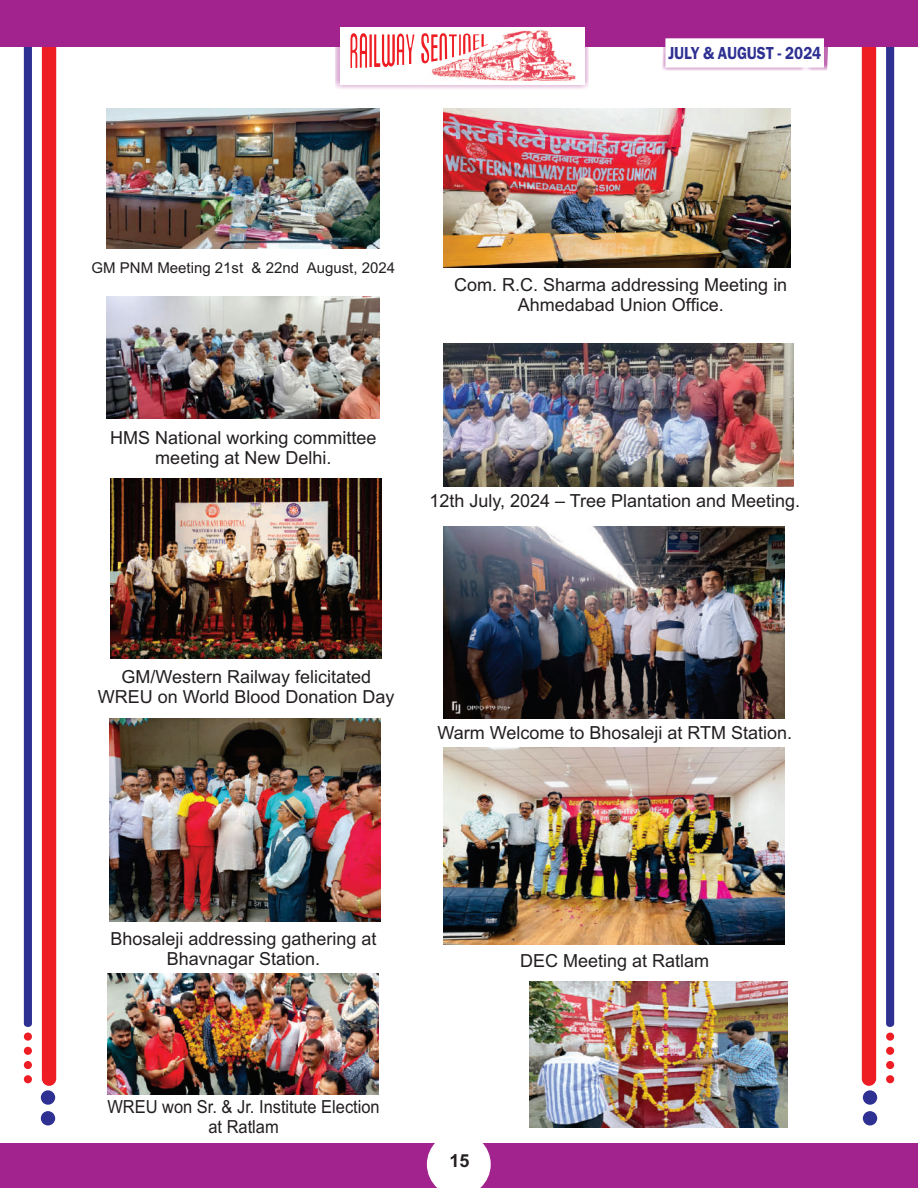
<style>
.page{position:relative;width:918px;height:1188px;background:#fff}
.page>*{position:absolute;margin:0;border:0;box-sizing:border-box;transform-origin:0 0}
.t1{font:18px/20.1px "Arial";color:#231f20;text-align:center}
.t2{font:18px/20.1px "Arial";color:#231f20;text-align:center;scale:.91 1}
.t3{font:600 18px "Franklin Gothic";color:#2e3092;scale:.86 1}
.t4{font:700 18px "Arial";color:#231f20}
.t5{font:15px "Arial";color:#231f20}
</style>
<div class="page">
<div style="left:862px;top:47px;width:14px;height:1039px;background:#ee1d23"></div>
<svg style="left:886px;top:47px;width:8px;height:980px"></svg>
<div style="left:886px;top:1033px;width:8px;height:8px;background:#ee1d23;border-radius:50%"></div>
<div style="left:886px;top:1047px;width:8px;height:8px;background:#ee1d23;border-radius:50%"></div>
<div style="left:886px;top:1061px;width:8px;height:8px;background:#ee1d23;border-radius:50%"></div>
<div style="left:863px;top:1090px;width:14px;height:15px;background:#2e3092;border-radius:50%"></div>
<div style="left:863px;top:1111px;width:14px;height:14px;background:#2e3092;border-radius:50%"></div>
<div style="left:886px;top:1075px;width:8px;height:8px;background:#ee1d23;border-radius:50%"></div>
<div style="left:42px;top:47px;width:14px;height:1039px;background:#ee1d23"></div>
<div style="left:24px;top:47px;width:8px;height:980px;background:#2e3092"></div>
<div style="left:24px;top:1033px;width:8px;height:8px;background:#ee1d23;border-radius:50%"></div>
<div style="left:24px;top:1047px;width:8px;height:8px;background:#ee1d23;border-radius:50%"></div>
<div style="left:24px;top:1061px;width:8px;height:8px;background:#ee1d23;border-radius:50%"></div>
<div style="left:41px;top:1090px;width:14px;height:15px;background:#2e3092;border-radius:50%"></div>
<div style="left:41px;top:1111px;width:14px;height:14px;background:#2e3092;border-radius:50%"></div>
<div style="left:24px;top:1075px;width:8px;height:8px;background:#ee1d23;border-radius:50%"></div>
<div style="left:0;top:0;width:918px;height:47px;background:#a2238e"></div>
<svg style="left:335px;top:27px;width:254px;height:62px"></svg>
<div style="left:340px;top:27px;width:244px;height:58px;background:#fff"></div>
<img style="left:414px;top:29px;width:161px;height:52px">
<hr style="left:369px;top:34px;width:3px;height:33px;background:#ee1d23">
<svg style="left:351px;top:33px;width:16px;height:35px"></svg>
<svg style="left:374px;top:34px;width:40px;height:33px"></svg>
<svg style="left:421px;top:33px;width:67px;height:30px"></svg>
<div style="left:0;top:1143px;width:918px;height:45px;background:#a2238e"></div>
<svg style="left:427px;top:1143px;width:64px;height:45px"></svg>
<svg style="left:662px;top:38px;width:166px;height:32px"></svg>
<div style="left:666px;top:39px;width:158px;height:28px;background:#fff"></div>
<img style="left:444px;top:108px;width:346px;height:160px">
<img style="left:444px;top:748px;width:341px;height:196px">
<img style="left:444px;top:343px;width:349px;height:143px">
<img style="left:529px;top:982px;width:258px;height:145px">
<img style="left:444px;top:527px;width:340px;height:192px">
<img style="left:108px;top:973px;width:270px;height:122px">
<img style="left:110px;top:719px;width:270px;height:203px">
<img style="left:111px;top:478px;width:270px;height:180px">
<img style="left:107px;top:296px;width:272px;height:123px">
<img style="left:107px;top:108px;width:272px;height:141px">
<p class="t3" style="left:668px;top:46px;width:179px">JULY &amp; AUGUST - 2024</p>
<p class="t5" style="left:92px;top:262px;width:305px">GM PNM Meeting 21st &amp; 22nd August, 2024</p>
<p class="t1" style="left:454px;top:276px;width:335px">Com. R.C. Sharma addressing Meeting in<br>Ahmedabad Union Office.</p>
<p class="t1" style="left:110px;top:429px;width:268px">HMS National working committee meeting at New Delhi.</p>
<p class="t1" style="left:429px;top:492px;width:372px">12th July, 2024 – Tree Plantation and Meeting.</p>
<p class="t1" style="left:98px;top:669px;width:298px">GM/Western Railway felicitated<br>WREU on World Blood Donation Day</p>
<p class="t1" style="left:437px;top:724px;width:356px">Warm Welcome to Bhosaleji at RTM Station.</p>
<p class="t1" style="left:110px;top:930px;width:268px">Bhosaleji addressing gathering at<br>Bhavnagar Station.</p>
<p class="t2" style="left:107px;top:1098px;width:301px">WREU won Sr. &amp; Jr. Institute Election at Ratlam</p>
<p class="t1" style="left:520px;top:952px;width:191px">DEC Meeting at Ratlam</p>
<p class="t4" style="left:449px;top:1154px;width:22px">15</p>
</div>
